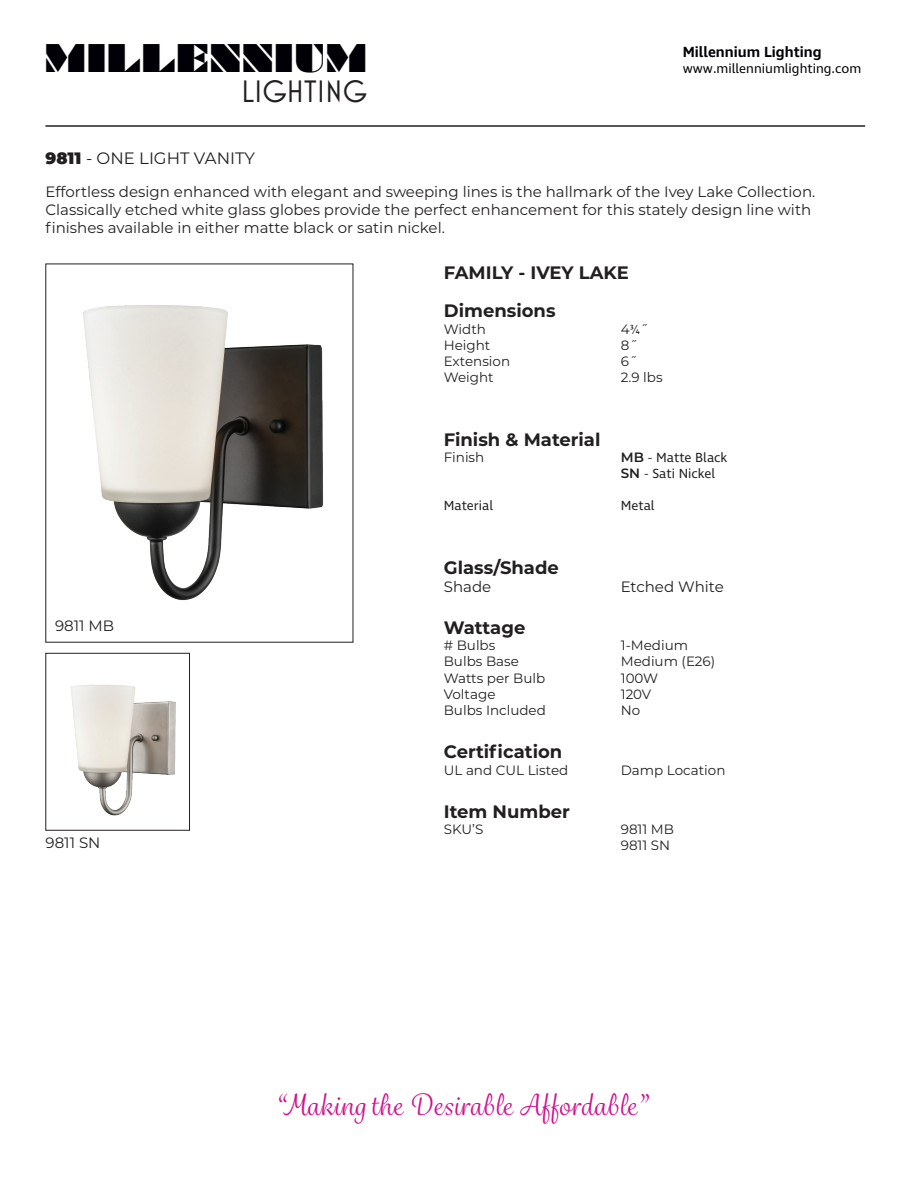
<style>
.page{position:relative;width:918px;height:1188px;background:#fff}
.page>*{position:absolute;margin:0;border:0;box-sizing:border-box;transform-origin:0 0}
.t1{font:36.45px "Braggadocio";color:#000006}
.t2{font:31.5px "Mostra Nuova";color:#231f20}
.t3{font:28.5px "Grafolita Script";letter-spacing:.025em;color:#d10f8c}
.t4{font:700 18px "Montserrat";color:#231f20}
.t5{font:16.5px "Montserrat";color:#231f20}
.t6{font:15px/18px "Montserrat";color:#231f20}
.t7{font:600 15px "Ingra";color:#000006}
.t8{font:13.5px "Montserrat";color:#231f20}
.t9{font:13.5px "Ingra";color:#231f20}
.t10{font:13.5px "Ingra";color:#000006}
.s1{font-weight:900}
.s2{font-family:"Ingra"}
.s3{font-family:"Montserrat";font-weight:600}
.s4{font-family:"Montserrat"}
</style>
<div class="page">
<img style="left:83px;top:305px;width:240px;height:296px">
<img style="left:71px;top:684px;width:105px;height:132px">
<div style="left:46px;top:653px;width:144px;height:177px;border:1px solid #231f20"></div>
<hr style="left:45px;top:125px;width:820px;height:2px;background:#231f20">
<p class="t1" style="left:44px;top:36px;width:325px">MILLENNIUM</p>
<p class="t2" style="left:241px;top:73px;width:128px">LIGHTING</p>
<p class="t5" style="left:45px;top:147px;width:211px"><span class="s1">9811</span> - ONE LIGHT VANITY</p>
<p class="t7" style="left:683px;top:42px;width:140px">Millennium Lighting</p>
<p class="t10" style="left:683px;top:60px;width:180px">www.millenniumlighting.com</p>
<p class="t6" style="left:45px;top:182px;width:771px">Effortless design enhanced with elegant and sweeping lines is the hallmark of the Ivey Lake Collection.<br>Classically etched white glass globes provide the perfect enhancement for this stately design line with finishes available in either matte black or satin nickel.</p>
<p class="t4" style="left:444px;top:260px;width:187px">FAMILY - IVEY LAKE</p>
<p class="t4" style="left:444px;top:298px;width:113px">Dimensions</p>
<p class="t8" style="left:444px;top:320px;width:44px">Width</p>
<p class="t8" style="left:621px;top:320px;width:29px">4<span class="s2">¾</span>˝</p>
<p class="t8" style="left:444px;top:336px;width:48px">Height</p>
<p class="t8" style="left:621px;top:336px;width:18px">8˝</p>
<p class="t8" style="left:444px;top:352px;width:68px">Extension</p>
<p class="t8" style="left:621px;top:352px;width:18px">6˝</p>
<p class="t8" style="left:444px;top:368px;width:51px">Weight</p>
<p class="t8" style="left:621px;top:368px;width:43px">2.9 lbs</p>
<p class="t4" style="left:444px;top:426px;width:158px">Finish &amp; Material</p>
<p class="t8" style="left:444px;top:448px;width:42px">Finish</p>
<p class="t9" style="left:621px;top:449px;width:108px"><span class="s3">MB</span> <span class="s4">-</span> Matte Black</p>
<p class="t9" style="left:621px;top:465px;width:96px"><span class="s3">SN</span> <span class="s4">-</span> Sati Nickel</p>
<p class="t9" style="left:444px;top:498px;width:51px">Material</p>
<p class="t9" style="left:621px;top:498px;width:35px">Metal</p>
<p class="t6" style="left:55px;top:616px;width:61px">9811 MB</p>
<p class="t6" style="left:46px;top:833px;width:56px">9811 SN</p>
<p class="t4" style="left:444px;top:555px;width:117px">Glass/Shade</p>
<p class="t6" style="left:444px;top:577px;width:49px">Shade</p>
<p class="t6" style="left:621px;top:577px;width:105px">Etched White</p>
<p class="t4" style="left:444px;top:615px;width:83px">Wattage</p>
<p class="t8" style="left:444px;top:636px;width:53px"># Bulbs</p>
<p class="t8" style="left:621px;top:636px;width:69px">1-Medium</p>
<p class="t8" style="left:444px;top:652px;width:77px">Bulbs Base</p>
<p class="t8" style="left:621px;top:652px;width:96px">Medium (E26)</p>
<p class="t8" style="left:444px;top:668px;width:103px">Watts per Bulb</p>
<p class="t8" style="left:621px;top:668px;width:39px">100W</p>
<p class="t8" style="left:444px;top:685px;width:53px">Voltage</p>
<p class="t8" style="left:621px;top:685px;width:32px">120V</p>
<p class="t8" style="left:444px;top:701px;width:104px">Bulbs Included</p>
<p class="t8" style="left:621px;top:701px;width:21px">No</p>
<p class="t4" style="left:444px;top:739px;width:120px">Certification</p>
<p class="t8" style="left:444px;top:761px;width:126px">UL and CUL Listed</p>
<p class="t8" style="left:621px;top:761px;width:106px">Damp Location</p>
<p class="t4" style="left:444px;top:798px;width:128px">Item Number</p>
<p class="t8" style="left:444px;top:820px;width:41px">SKU’S</p>
<p class="t8" style="left:621px;top:820px;width:55px">9811 MB</p>
<p class="t8" style="left:621px;top:836px;width:51px">9811 SN</p>
<p class="t3" style="left:275px;top:1087px;width:373px">“Making the Desirable Affordable”</p>
</div>
